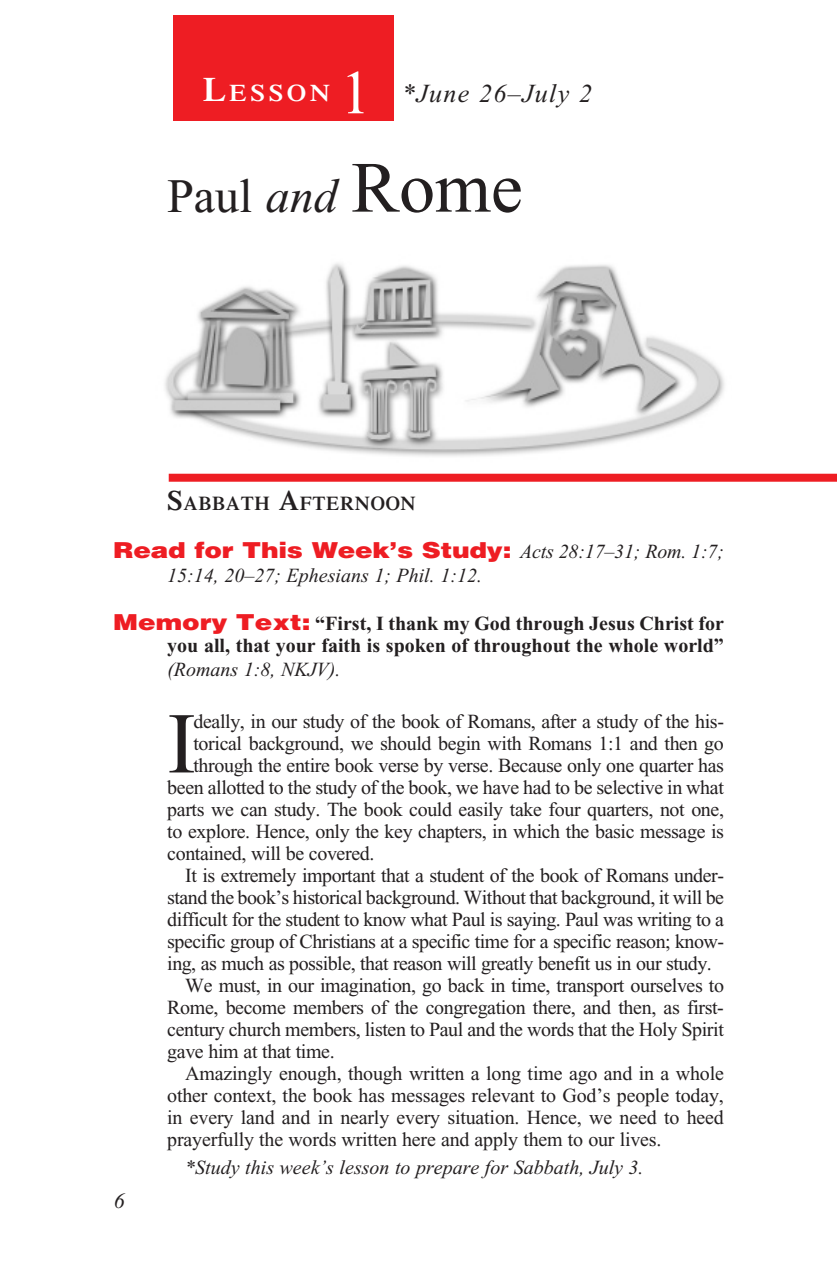
<style>
.page{position:relative;width:837px;height:1278px;background:#fff}
.page>*{position:absolute;margin:0;border:0;box-sizing:border-box;transform-origin:0 0}
._5-Body_Xindent{font:86.4px "Times New Roman";color:#231f20}
.t1{font:62px "Times New Roman";color:#fff}
._1-Lesson_Title{font:48px "Times New Roman";color:#231f20}
._00-Month-Day{font:italic 26px "Times New Roman";letter-spacing:.05em;color:#231f20}
.t2{font:600 23.8px "Times";letter-spacing:.145em;color:#fff;scale:1.1 1}
._6-question{font:900 22px "Helvetica";letter-spacing:-.01em;color:#ee1d23;scale:1.2 1}
.t3{font:italic 22px "Times New Roman";color:#231f20}
._4-Body_Copy{font:20px/22px "Times New Roman";letter-spacing:-.02em;color:#231f20;text-align:justify}
._5-Body_Xindent-2{font:20px "Times New Roman";letter-spacing:-.02em;color:#231f20}
._6-question-2{font:700 20px/22px "Times New Roman";color:#231f20;text-align:right}
._6-question-3{font:italic 20px "Times New Roman";color:#231f20}
.Study_this_week_s{font:italic 20px "Times New Roman";color:#231f20}
._3-Sabbath_Afternoon{font:600 19.6px "Times";letter-spacing:.035em;color:#231f20}
.s1{font-size:34px}
.s2{font-style:italic}
.s3{font-size:72px}
.s4{font-size:28px}
.s5{font-family:"Times New Roman";font-weight:400;font-style:italic;font-size:20px;color:#231f20}
.s6{font-family:"Helvetica";font-weight:900;font-size:22px;color:#ee1d23}
</style>
<div class="page">
<div style="left:173px;top:15px;width:221px;height:105px;background:#ee1d23"></div>
<img style="left:165px;top:263px;width:560px;height:193px">
<div style="left:169px;top:474px;width:668px;height:8px;background:#ee1d23"></div>
<p class="t2" style="left:203px;top:79px;width:117px"><span class="s1">L</span>ESSON</p>
<p class="t1" style="left:340px;top:59px;width:32px">1</p>
<p class="_00-Month-Day" style="left:402px;top:80px;width:191px">*June 26–July 2</p>
<p class="_1-Lesson_Title" style="left:167px;top:170px;width:357px">Paul <span class="s2">and</span> <span class="s3">Rome</span></p>
<p class="_3-Sabbath_Afternoon" style="left:167px;top:491px;width:250px"><span class="s4">S</span>ABBATH <span class="s4">A</span>FTERNOON</p>
<p class="_6-question" style="left:113px;top:536px;width:510px">Read for This Week’s Study: <span class="s5">Acts 28:17–31; Rom. 1:7;</span></p>
<p class="_6-question-3" style="left:167px;top:565px;width:316px">15:14, 20–27; Ephesians 1; Phil. 1:12.</p>
<p class="_6-question-2" style="left:113px;top:613px;width:612px"><span class="s6">Memory Text:</span> “First, I thank my God through Jesus Christ for you all, that your faith is spoken of throughout the whole world”</p>
<p class="_6-question-3" style="left:167px;top:659px;width:175px">(Romans 1:8, NKJV).</p>
<p class="_5-Body_Xindent" style="left:167px;top:697px;width:30px">I</p>
<p class="_5-Body_Xindent-2" style="left:194px;top:711px;width:532px">deally, in our study of the book of Romans, after a study of the his-</p>
<p class="_5-Body_Xindent-2" style="left:194px;top:733px;width:532px">torical background, we should begin with Romans 1:1 and then go</p>
<p class="_5-Body_Xindent-2" style="left:194px;top:755px;width:532px">through the entire book verse by verse. Because only one quarter has</p>
<p class="_5-Body_Xindent-2" style="left:167px;top:777px;width:558px">been allotted to the study of the book, we have had to be selective in what</p>
<p class="_5-Body_Xindent-2" style="left:167px;top:799px;width:558px">parts we can study. The book could easily take four quarters, not one,</p>
<p class="_5-Body_Xindent-2" style="left:167px;top:821px;width:558px">to explore. Hence, only the key chapters, in which the basic message is</p>
<p class="_5-Body_Xindent-2" style="left:167px;top:843px;width:209px">contained, will be covered.</p>
<p class="_4-Body_Copy" style="left:167px;top:865px;width:558px;text-indent:18px">It is extremely important that a student of the book of Romans under&shy;stand the book’s historical background. Without that background, it will be difficult for the student to know what Paul is saying. Paul was writing to a specific group of Christians at a specific time for a specific reason; know&shy;ing, as much as possible, that reason will greatly benefit us in our study.</p>
<p class="_4-Body_Copy" style="left:167px;top:975px;width:558px;text-indent:18px">We must, in our imagination, go back in time, transport ourselves to Rome, become members of the congregation there, and then, as first&shy;century church members, listen to Paul and the words that the Holy Spirit gave him at that time.</p>
<p class="_4-Body_Copy" style="left:167px;top:1063px;width:558px;text-indent:18px">Amazingly enough, though written a long time ago and in a whole other context, the book has messages relevant to God’s people today, in every land and in nearly every situation. Hence, we need to heed prayerfully the words written here and apply them to our lives.</p>
<p class="Study_this_week_s" style="left:185px;top:1157px;width:460px">*Study this week’s lesson to prepare for Sabbath, July 3.</p>
<p class="t3" style="left:114px;top:1189px;width:12px">6</p>
</div>
